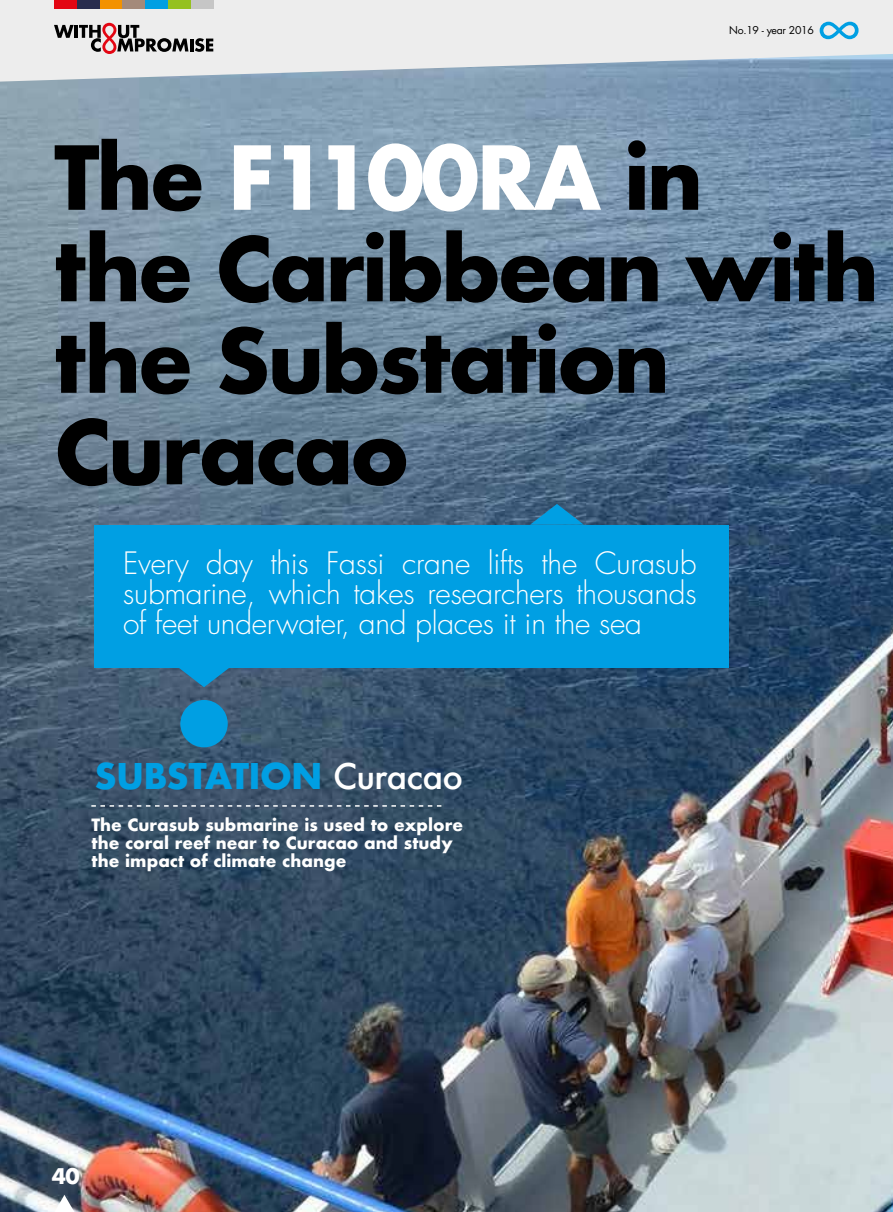
<style>
.page{position:relative;width:893px;height:1212px;background:#fff}
.page>*{position:absolute;margin:0;border:0;box-sizing:border-box;transform-origin:0 0}
.t1{font:700 85.5px/91.5px "Futura";letter-spacing:-.04em;color:#000}
.t2{font:700 34.5px "Futura";letter-spacing:-.02em;color:#009fe3}
.t3{font:300 30px/30px "Futura";letter-spacing:-.01em;color:#fff;text-align:justify}
.t4{font:700 21px "Futura";color:#fff}
.t5{font:700 16.5px/18px "Futura";color:#fff}
.t6{font:10.5px "Futura";letter-spacing:-.025em;color:#000}
.s1{color:#fff}
.s2{font-weight:500;color:#fff}
</style>
<div class="page">
<img style="left:0;top:82px;width:893px;height:1130px">
<svg style="left:0;top:0;width:893px;height:82px;fill:#ededed"></svg>
<div style="left:54px;top:0;width:23px;height:9px;background:#e30613"></div>
<div style="left:77px;top:0;width:23px;height:9px;background:#292d4e"></div>
<div style="left:100px;top:0;width:23px;height:9px;background:#f39200"></div>
<div style="left:122px;top:0;width:23px;height:9px;background:#a48a7a"></div>
<div style="left:145px;top:0;width:23px;height:9px;background:#009fe3"></div>
<div style="left:168px;top:0;width:23px;height:9px;background:#95c11f"></div>
<div style="left:191px;top:0;width:23px;height:9px;background:#c6c6c6"></div>
<svg style="left:54px;top:23px;width:159px;height:31px"></svg>
<svg style="left:55px;top:1195px;width:19px;height:17px"></svg>
<svg style="left:530px;top:504px;width:54px;height:21px"></svg>
<div style="left:94px;top:525px;width:635px;height:142px;background:#009fe3"></div>
<svg style="left:177px;top:667px;width:54px;height:20px"></svg>
<div style="left:180px;top:700px;width:48px;height:47px;background:#009fe3;border-radius:50%"></div>
<svg style="left:91px;top:805px;width:350px;height:2px"></svg>
<svg style="left:820px;top:22px;width:38px;height:17px"></svg>
<p class="t6" style="left:753px;top:23px;width:8px">4</p>
<p class="t6" style="left:807px;top:23px;width:8px">3</p>
<p class="t6" style="left:729px;top:23px;width:86px">No.19 - year 2016</p>
<h1 class="t1" style="left:54px;top:132px;width:827px">The <span class="s1">F1100RA</span> in<br>the Caribbean with the Substation<br>Curacao</h1>
<p class="t3" style="left:123px;top:549px;width:575px">Every day this Fassi crane lifts the Curasub submarine, which takes researchers thousands of feet underwater, and places it in the sea</p>
<p class="t2" style="left:94px;top:751px;width:370px">SUBSTATION <span class="s2">Curacao</span></p>
<p class="t5" style="left:91px;top:816px;width:373px">The Curasub submarine is used to explore the coral reef near to Curacao and study the impact of climate change</p>
<p class="t4" style="left:52px;top:1161px;width:30px">40</p>
</div>
